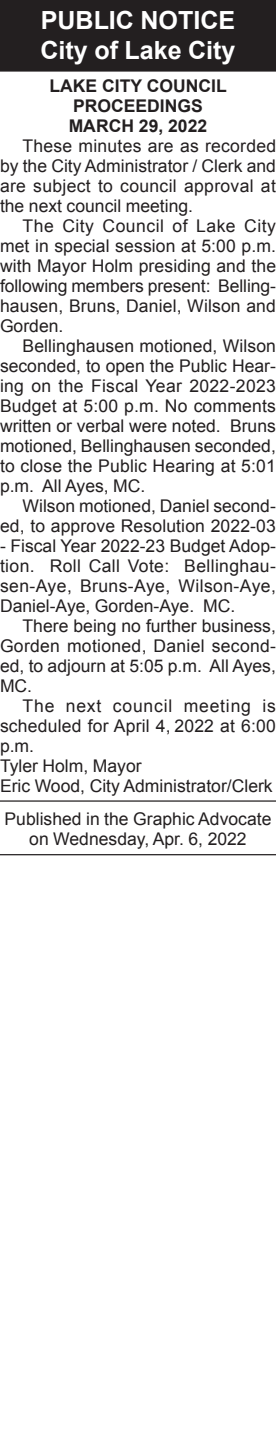
<style>
.page{position:relative;width:276px;height:1440px;background:#fff}
.page>*{position:absolute;margin:0;border:0;box-sizing:border-box;transform-origin:0 0}
.Reversed_Heading_Tit{font:700 25px "Arial";color:#fff}
.Reversed_Heading_All{font:700 25px "Arial";color:#fff}
._1_Column_Arial{font:17.5px/20px "Arial";letter-spacing:.01em;color:#231f20;text-align:justify}
.footer_long{font:17.5px/20px "Arial";color:#231f20;text-align:center}
._2nd_Heading{font:700 17.5px/20px "Arial";color:#231f20;text-align:center}
</style>
<div class="page">
<div style="left:0;top:0;width:275px;height:42px;background:#231f20"></div>
<div style="left:0;top:29px;width:275px;height:43px;background:#231f20"></div>
<hr style="left:0;top:800px;width:275px;height:2px;background:#231f20">
<hr style="left:0;top:854px;width:275px;height:1px;background:#231f20">
<p class="Reversed_Heading_All" style="left:41px;top:4px;width:195px">PUBLIC NOTICE</p>
<p class="Reversed_Heading_Tit" style="left:40px;top:34px;width:196px">City of Lake City</p>
<p class="_2nd_Heading" style="left:49px;top:76px;width:178px">LAKE CITY COUNCIL<br>PROCEEDINGS</p>
<p class="_2nd_Heading" style="left:68px;top:116px;width:140px">MARCH 29, 2022</p>
<p class="_1_Column_Arial" style="left:0;top:136px;width:277px;text-indent:22px">These minutes are as recorded by the City Administrator / Clerk and are subject to council approval at the next council meeting.</p>
<p class="_1_Column_Arial" style="left:0;top:216px;width:277px;text-indent:22px">The City Council of Lake City met in special session at 5:00 p.m. with Mayor Holm presiding and the following members present: Belling&shy;hausen, Bruns, Daniel, Wilson and Gorden.</p>
<p class="_1_Column_Arial" style="left:0;top:336px;width:277px;text-indent:22px">Bellinghausen motioned, Wilson seconded, to open the Public Hear&shy;ing on the Fiscal Year 2022-2023<br>Budget at 5:00 p.m. No comments written or verbal were noted. Bruns motioned, Bellinghausen seconded, to close the Public Hearing at 5:01 p.m. All Ayes, MC.</p>
<p class="_1_Column_Arial" style="left:0;top:496px;width:277px;text-align:right">Wilson motioned, Daniel second&shy;ed, to approve Resolution 2022-03</p>
<p class="_1_Column_Arial" style="left:0;top:536px;width:277px">- Fiscal Year 2022-23 Budget Adop&shy;tion. Roll Call Vote: Bellinghau&shy;sen-Aye, Bruns-Aye, Wilson-Aye, Daniel-Aye, Gorden-Aye. MC.</p>
<p class="_1_Column_Arial" style="left:0;top:616px;width:277px;text-indent:22px">There being no further business, Gorden motioned, Daniel second&shy;ed, to adjourn at 5:05 p.m. All Ayes, MC.</p>
<p class="_1_Column_Arial" style="left:0;top:696px;width:276px;text-indent:22px">The next council meeting is scheduled for April 4, 2022 at 6:00 p.m.</p>
<p class="_1_Column_Arial" style="left:0;top:756px;width:143px">Tyler Holm, Mayor</p>
<p class="_1_Column_Arial" style="left:0;top:776px;width:273px">Eric Wood, City Administrator/Clerk</p>
<p class="footer_long" style="left:5px;top:809px;width:267px">Published in the Graphic Advocate on Wednesday, Apr. 6, 2022</p>
</div>
